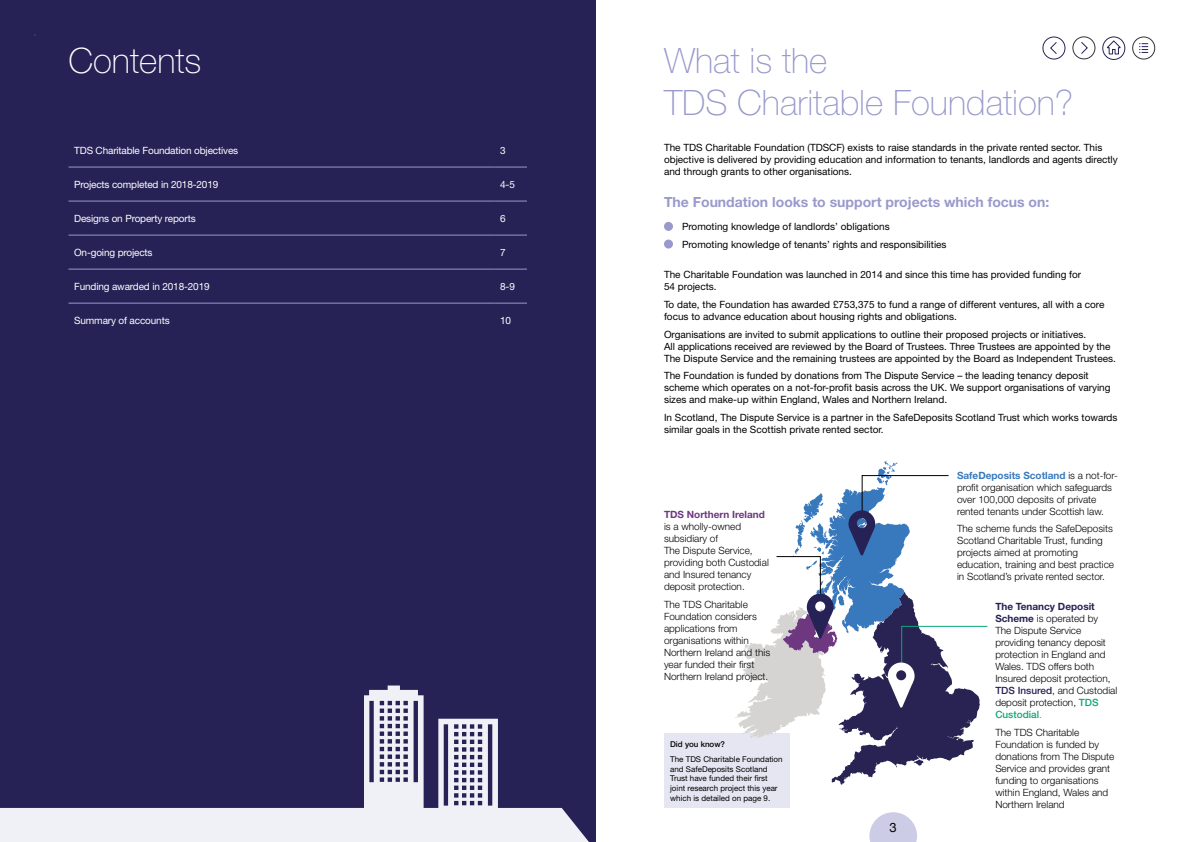
<style>
.page{position:relative;width:1191px;height:842px;background:#fff}
.page>*{position:absolute;margin:0;border:0;box-sizing:border-box;transform-origin:0 0}
.t1{font:100 35px/42px "Helvetica Neue LT Std";color:#99c}
.t2{font:100 35px "Helvetica Neue LT Std";color:#fff}
.t3{font:700 14px "Helvetica Neue LT Std";color:#99c}
.t4{font:13px "Helvetica Neue";color:#000}
.t5{font:10px/12px "Helvetica Neue LT Std";color:#000}
.t6{font:300 10px/12px "Helvetica Neue LT Std";color:#000}
.t7{font:10px "Helvetica Neue LT Std";letter-spacing:-.015em;color:#fff}
.t8{font:700 10px "Helvetica Neue LT Std";color:#6d3880}
.t9{font:8px/9.6px "Helvetica Neue LT Std";color:#000}
.t10{font:500 8px "Helvetica Neue LT Std";color:#000}
.s1{font-weight:700;color:#3b7abe}
.s2{font-weight:700;color:#3878bd}
.s3{font-weight:700;color:#262255}
.s4{font-weight:500;color:#262255}
.s5{font-weight:500;color:#0aa879}
.s6{color:#0aa879}
</style>
<div class="page">
<svg style="left:869px;top:812px;width:48px;height:30px"></svg>
<div style="left:1072px;top:37px;width:23px;height:22px;border:1px solid #343336;border-radius:50%"></div>
<svg style="left:1081px;top:42px;width:6px;height:12px"></svg>
<div style="left:1042px;top:37px;width:23px;height:22px;border:1px solid #262255;border-radius:50%"></div>
<svg style="left:1050px;top:42px;width:7px;height:12px"></svg>
<svg style="left:1107px;top:40px;width:13px;height:15px"></svg>
<div style="left:1102px;top:37px;width:23px;height:23px;border:1px solid #262255;border-radius:50%"></div>
<div style="left:1132px;top:37px;width:23px;height:22px;border:1px solid #343336;border-radius:50%"></div>
<svg style="left:1139px;top:43px;width:8px;height:10px"></svg>
<div style="left:0;top:0;width:595px;height:842px;background:#262255"></div>
<div style="left:664px;top:733px;width:125px;height:74px;background:#e6e6f2"></div>
<hr style="left:68px;top:167px;width:426px;height:1px;background:#99c">
<hr style="left:494px;top:167px;width:33px;height:1px;background:#99c">
<hr style="left:68px;top:201px;width:426px;height:1px;background:#99c">
<hr style="left:494px;top:201px;width:33px;height:1px;background:#99c">
<hr style="left:68px;top:235px;width:426px;height:1px;background:#99c">
<hr style="left:494px;top:235px;width:33px;height:1px;background:#99c">
<hr style="left:68px;top:269px;width:426px;height:1px;background:#99c">
<hr style="left:494px;top:269px;width:33px;height:1px;background:#99c">
<hr style="left:68px;top:303px;width:426px;height:1px;background:#99c">
<hr style="left:494px;top:303px;width:33px;height:1px;background:#99c">
<div style="left:664px;top:222px;width:9px;height:9px;background:#99c;border-radius:50%"></div>
<div style="left:664px;top:240px;width:9px;height:9px;background:#99c;border-radius:50%"></div>
<svg style="left:735px;top:461px;width:253px;height:324px"></svg>
<svg style="left:0;top:685px;width:589px;height:157px"></svg>
<h1 class="t2" style="left:68px;top:41px;width:134px">Contents</h1>
<p class="t7" style="left:74px;top:145px;width:166px">TDS Charitable Foundation objectives</p>
<p class="t7" style="left:500px;top:145px;width:7px">3</p>
<p class="t7" style="left:74px;top:179px;width:146px">Projects completed in 2018-2019</p>
<p class="t7" style="left:500px;top:179px;width:17px">4-5</p>
<p class="t7" style="left:74px;top:213px;width:123px">Designs on Property reports</p>
<p class="t7" style="left:500px;top:213px;width:7px">6</p>
<p class="t7" style="left:74px;top:247px;width:80px">On-going projects</p>
<p class="t7" style="left:500px;top:247px;width:7px">7</p>
<p class="t7" style="left:74px;top:281px;width:137px">Funding awarded in 2018-2019</p>
<p class="t7" style="left:500px;top:281px;width:17px">8-9</p>
<p class="t7" style="left:74px;top:315px;width:97px">Summary of accounts</p>
<p class="t7" style="left:500px;top:315px;width:13px">10</p>
<h1 class="t1" style="left:664px;top:40px;width:411px">What is the<br>TDS Charitable Foundation?</h1>
<p class="t5" style="left:664px;top:141px;width:455px">The TDS Charitable Foundation (TDSCF) exists to raise standards in the private rented sector. This objective is delivered by providing education and information to tenants, landlords and agents directly and through grants to other organisations.</p>
<h2 class="t3" style="left:664px;top:194px;width:387px">The Foundation looks to support projects which focus on:</h2>
<p class="t5" style="left:682px;top:218px;width:266px;line-height:17.7px">Promoting knowledge of landlords’ obligations<br>Promoting knowledge of tenants’ rights and responsibilities</p>
<p class="t5" style="left:664px;top:269px;width:419px">The Charitable Foundation was launched in 2014 and since this time has provided funding for<br>54 projects.</p>
<p class="t5" style="left:664px;top:298px;width:442px">To date, the Foundation has awarded £753,375 to fund a range of different ventures, all with a core focus to advance education about housing rights and obligations.</p>
<p class="t5" style="left:664px;top:328px;width:453px">Organisations are invited to submit applications to outline their proposed projects or initiatives.<br>All applications received are reviewed by the Board of Trustees. Three Trustees are appointed by the<br>The Dispute Service and the remaining trustees are appointed by the Board as Independent Trustees.</p>
<p class="t5" style="left:664px;top:370px;width:448px">The Foundation is funded by donations from The Dispute Service – the leading tenancy deposit scheme which operates on a not-for-profit basis across the UK. We support organisations of varying sizes and make-up within England, Wales and Northern Ireland.</p>
<p class="t5" style="left:664px;top:411px;width:455px">In Scotland, The Dispute Service is a partner in the SafeDeposits Scotland Trust which works towards similar goals in the Scottish private rented sector.</p>
<p class="t6" style="left:957px;top:469px;width:162px"><span class="s1">Saf</span><span class="s2">eDeposits Sc</span><span class="s1">otland</span> is a not-for&shy;profit organisation which safeguards over 100,000 deposits of private rented tenants under Scottish law.</p>
<p class="t6" style="left:957px;top:522px;width:159px">The scheme funds the SafeDeposits Scotland Charitable Trust, funding projects aimed at promoting education, training and best practice in Scotland’s private rented sector.</p>
<p class="t8" style="left:664px;top:509px;width:102px">TDS Northern Ireland</p>
<p class="t6" style="left:664px;top:521px;width:106px">is a wholly-owned subsidiary of<br>The Dispute Service, providing both Custodial and Insured tenancy deposit protection.</p>
<p class="t6" style="left:664px;top:598px;width:108px">The TDS Charitable<br>Foundation considers applications from organisations within<br>Northern Ireland and this year funded their first<br>Northern Ireland project.</p>
<p class="t6" style="left:995px;top:600px;width:123px"><span class="s3">The Tenancy Deposit<br>Scheme</span> is operated by<br>The Dispute Service providing tenancy deposit protection in England and<br>Wales. TDS offers both<br>Insured deposit protection,<br><span class="s4">TDS Insured</span>, and Custodial deposit protection, <span class="s5">TDS<br>Custodial</span><span class="s6">.</span></p>
<p class="t6" style="left:995px;top:726px;width:121px">The TDS Charitable<br>Foundation is funded by donations from The Dispute<br>Service and provides grant funding to organisations within England, Wales and<br>Northern Ireland</p>
<p class="t10" style="left:670px;top:739px;width:56px">Did you know?</p>
<p class="t9" style="left:670px;top:754px;width:114px">The TDS Charitable Foundation and SafeDeposits Scotland<br>Trust have funded their first joint research project this year which is detailed on page 9.</p>
<h3 class="t4" style="left:889px;top:818px;width:9px">3</h3>
</div>
